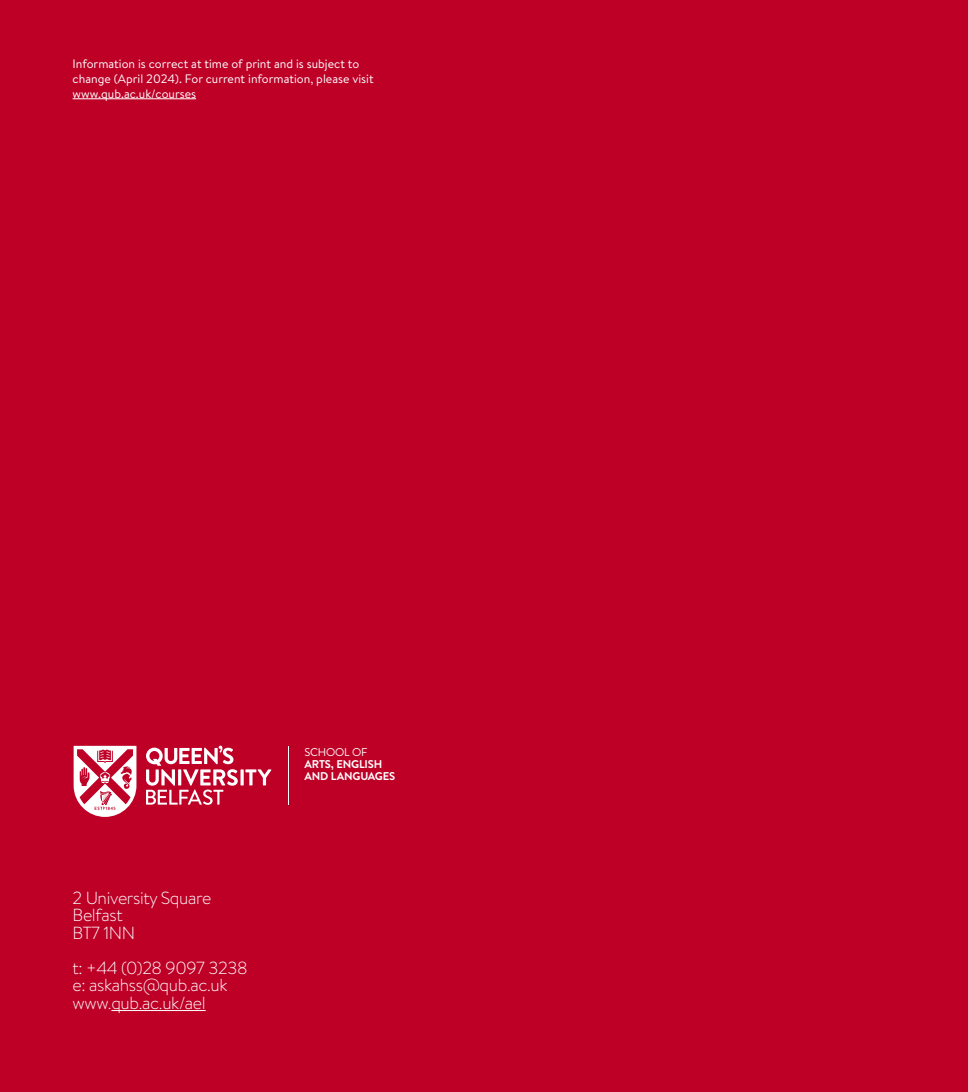
<style>
.page{position:relative;width:968px;height:1092px;background:#fff}
.page>*{position:absolute;margin:0;border:0;box-sizing:border-box;transform-origin:0 0}
.t1{font:300 17.5px "Brandon Text";letter-spacing:-.02em;color:#fff}
.t2{font:12.25px/14.7px "Brandon Text";color:#fff}
.t3{font:700 11.2px/12.2px "Brandon Text";letter-spacing:-.015em;color:#fff}
.s1{font-weight:400}
</style>
<div class="page">
<div style="left:0;top:0;width:967px;height:1091px;background:#be0027"></div>
<hr style="left:111px;top:1009px;width:95px;height:1px;background:#fff">
<hr style="left:73px;top:98px;width:123px;height:1px;background:#fff">
<hr style="left:288px;top:745px;width:1px;height:59px;background:#fff">
<svg style="left:240px;top:769px;width:4px;height:16px"></svg>
<svg style="left:245px;top:769px;width:26px;height:16px"></svg>
<svg style="left:146px;top:745px;width:92px;height:59px"></svg>
<svg style="left:74px;top:745px;width:62px;height:71px"></svg>
<p class="t2" style="left:73px;top:56px;width:302px">Information is correct at time of print and is subject to change (April 2024). For current information, please visit www.qub.ac.uk/courses</p>
<p class="t1" style="left:73px;top:885px;width:140px">2 University Square</p>
<p class="t1" style="left:73px;top:903px;width:52px">Belfast</p>
<p class="t1" style="left:73px;top:920px;width:64px">BT7 1NN</p>
<p class="t1" style="left:73px;top:955px;width:176px">t: +44 (0)28 9097 3238</p>
<p class="t1" style="left:73px;top:973px;width:156px">e: askahss@qub.ac.uk</p>
<p class="t1" style="left:73px;top:990px;width:135px">www.qub.ac.uk/ael</p>
<p class="t3" style="left:304px;top:745px;width:92px"><span class="s1">SCHOOL OF<br></span>ARTS, ENGLISH<br>AND LANGUAGES</p>
</div>
